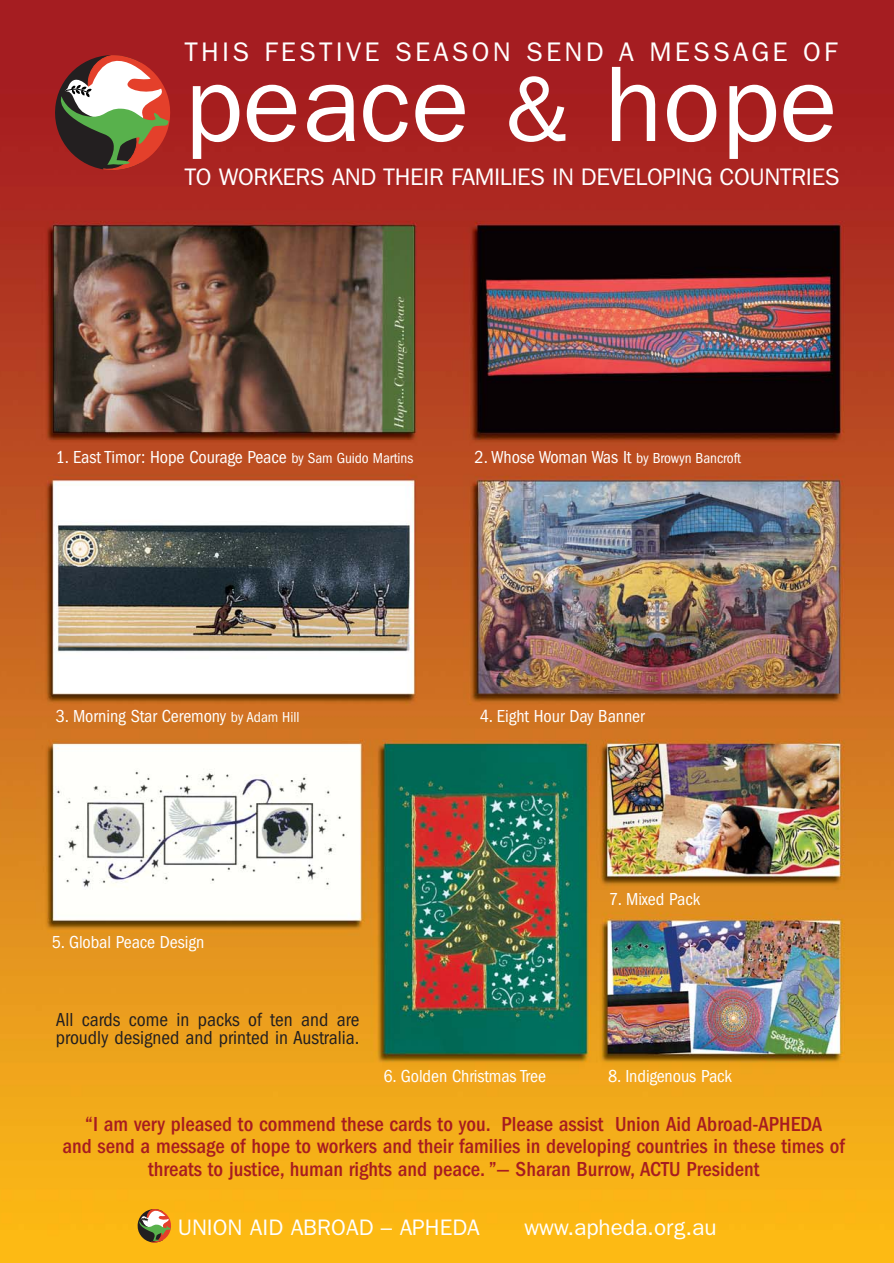
<style>
.page{position:relative;width:894px;height:1263px;background:#fff}
.page>*{position:absolute;margin:0;border:0;box-sizing:border-box;transform-origin:0 0}
.t1{font:108px "Franklin Gothic";color:#fff}
.t2{font:27px "Franklin Gothic";letter-spacing:.12em;color:#fff}
.t3{font:24px "Franklin Gothic";letter-spacing:-.02em;color:#fff}
.t4{font:22.5px "Franklin Gothic";color:#fff}
.t5{font:500 condensed 21px/22.5px "Franklin Gothic";color:#a71c20;text-align:center}
.t6{font:condensed 19.5px/18px "Franklin Gothic";color:#231f20}
.t7{font:condensed 18px "Franklin Gothic";letter-spacing:-.005em;color:#fff}
.s1{font-size:93px}
.s2{font-size:15px}
</style>
<div class="page">
<img style="left:0;top:0;width:893px;height:1263px">
<p class="t2" style="left:184px;top:43px;width:654px">THIS FESTIVE SEASON SEND A MESSAGE OF</p>
<h1 class="t1" style="left:184px;top:67px;width:654px">peace <span class="s1">&amp;</span> hope</h1>
<p class="t3" style="left:184px;top:168px;width:656px">TO WORKERS AND THEIR FAMILIES IN DEVELOPING COUNTRIES</p>
<p class="t7" style="left:56px;top:451px;width:359px">1. East Timor: Hope Courage Peace <span class="s2">by Sam Guido Martins</span></p>
<p class="t7" style="left:474px;top:451px;width:268px">2. Whose Woman Was It <span class="s2">by Browyn Bancroft</span></p>
<p class="t7" style="left:56px;top:710px;width:245px">3. Morning Star Ceremony <span class="s2">by Adam Hill</span></p>
<p class="t7" style="left:479px;top:710px;width:166px">4. Eight Hour Day Banner</p>
<p class="t7" style="left:52px;top:936px;width:154px">5. Global Peace Design</p>
<p class="t6" style="left:56px;top:1012px;width:305px">All cards come in packs of ten and are proudly designed and printed in Australia.</p>
<p class="t7" style="left:383px;top:1070px;width:164px">6. Golden Christmas Tree</p>
<p class="t7" style="left:608px;top:893px;width:93px">7. Mixed Pack</p>
<p class="t7" style="left:607px;top:1070px;width:125px">8. Indigenous Pack</p>
<p class="t5" style="left:62px;top:1114px;width:783px">“I am very pleased to commend these cards to you. Please assist Union Aid Abroad-APHEDA<br>and send a message of hope to workers and their families in developing countries in these times of threats to justice, human rights and peace. ”— Sharan Burrow, ACTU President</p>
<p class="t4" style="left:177px;top:1220px;width:303px">UNION AID ABROAD – APHEDA</p>
<p class="t4" style="left:524px;top:1220px;width:193px">www.apheda.org.au</p>
</div>
